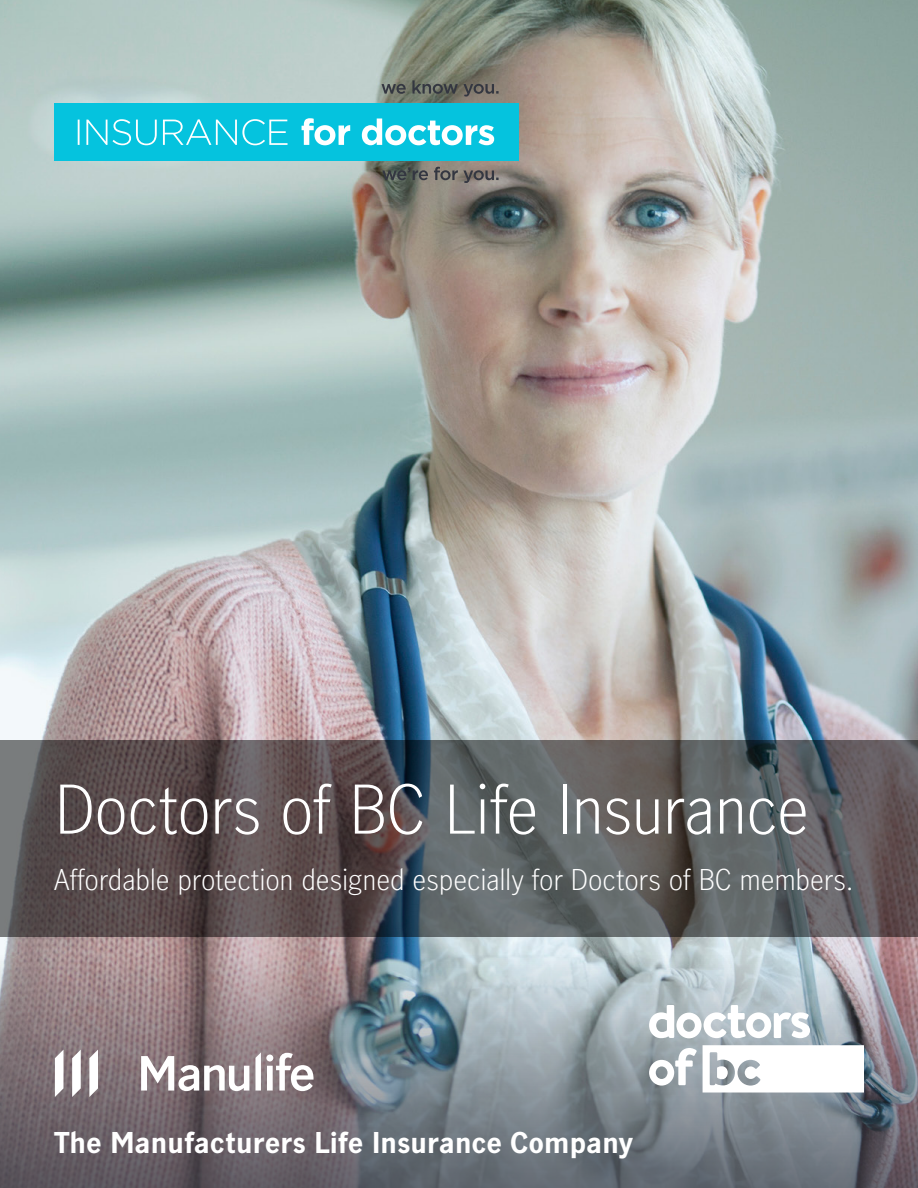
<style>
.page{position:relative;width:918px;height:1188px;background:#fff}
.page>*{position:absolute;margin:0;border:0;box-sizing:border-box;transform-origin:0 0}
.t1{font:300 63px "Manulife JH Sans";letter-spacing:-.015em;color:#fff}
.t2{font:300 27px "Manulife JH Sans";letter-spacing:-.01em;color:#fff}
.t3{font:700 27px "Manulife JH Sans";letter-spacing:-.01em;color:#fff}
</style>
<div class="page">
<img style="left:0;top:0;width:918px;height:741px">
<div style="left:54px;top:104px;width:163px;height:56px;background:#05c3de"></div>
<div style="left:217px;top:104px;width:301px;height:56px;background:#05c3de"></div>
<svg style="left:78px;top:119px;width:210px;height:26px;background:#34cee4"></svg>
<svg style="left:302px;top:118px;width:192px;height:27px"></svg>
<svg style="left:382px;top:80px;width:117px;height:17px;background:#686a61"></svg>
<svg style="left:382px;top:167px;width:117px;height:16px;background:#6c6b66"></svg>
<img style="left:0;top:937px;width:918px;height:251px">
<svg style="left:0;top:741px;width:918px;height:196px;background:#5b5759"></svg>
<svg style="left:255px;top:1052px;width:59px;height:39px"></svg>
<svg style="left:141px;top:1056px;width:108px;height:35px"></svg>
<svg style="left:89px;top:1050px;width:9px;height:47px"></svg>
<svg style="left:72px;top:1050px;width:9px;height:47px"></svg>
<svg style="left:55px;top:1050px;width:9px;height:47px"></svg>
<svg style="left:649px;top:1048px;width:48px;height:38px"></svg>
<svg style="left:649px;top:1005px;width:161px;height:33px"></svg>
<svg style="left:703px;top:1045px;width:161px;height:48px"></svg>
<h1 class="t1" style="left:54px;top:764px;width:757px">Doctors of BC Life Insurance</h1>
<h1 class="t2" style="left:54px;top:860px;width:801px">Affordable protection designed especially for Doctors of BC members.</h1>
<h1 class="t3" style="left:54px;top:1123px;width:581px">The Manufacturers Life Insurance Company</h1>
</div>
